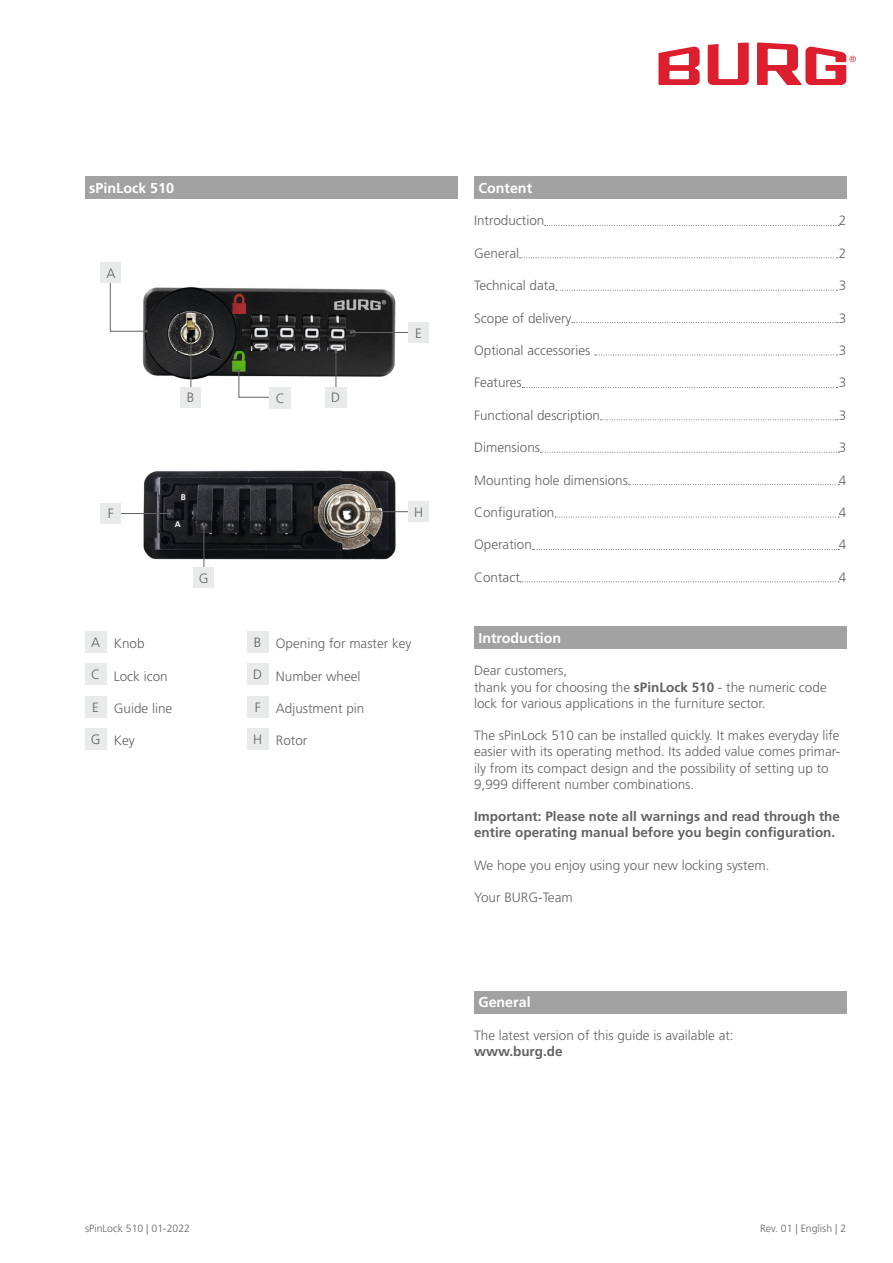
<style>
.page{position:relative;width:893px;height:1263px;background:#fff}
.page>*{position:absolute;margin:0;border:0;box-sizing:border-box;transform-origin:0 0}
.t1{font:700 14.25px "Frutiger LT Std";color:#fff}
.t2{font:300 13.5px/16.2px "Frutiger LT Std";color:#636362}
.t3{font:700 13.5px/16.2px "Frutiger LT Std";color:#636362}
.t4{font:300 10.5px "Frutiger LT Std";color:#636362}
.t5{font:700 8.25px "Frutiger LT Std";color:#fff}
.s1{font-weight:700}
</style>
<div class="page">
<svg style="left:708px;top:43px;width:41px;height:42px"></svg>
<svg style="left:658px;top:46px;width:42px;height:39px"></svg>
<svg style="left:757px;top:43px;width:99px;height:42px"></svg>
<svg style="left:545px;top:225px;width:294px;height:1px"></svg>
<svg style="left:519px;top:257px;width:319px;height:1px"></svg>
<svg style="left:555px;top:290px;width:283px;height:1px"></svg>
<svg style="left:572px;top:322px;width:266px;height:1px"></svg>
<svg style="left:594px;top:355px;width:244px;height:1px"></svg>
<svg style="left:522px;top:387px;width:316px;height:1px"></svg>
<svg style="left:600px;top:419px;width:238px;height:1px"></svg>
<svg style="left:540px;top:452px;width:299px;height:1px"></svg>
<svg style="left:628px;top:484px;width:211px;height:1px"></svg>
<svg style="left:555px;top:517px;width:284px;height:1px"></svg>
<svg style="left:532px;top:549px;width:307px;height:1px"></svg>
<svg style="left:520px;top:581px;width:319px;height:1px"></svg>
<div style="left:474px;top:626px;width:372px;height:23px;background:#a2a2a2"></div>
<div style="left:474px;top:991px;width:372px;height:22px;background:#a2a2a2"></div>
<div style="left:85px;top:176px;width:372px;height:23px;background:#a2a2a2"></div>
<div style="left:85px;top:631px;width:21px;height:21px;background:#e9eaea"></div>
<div style="left:247px;top:631px;width:21px;height:21px;background:#e9eaea"></div>
<div style="left:85px;top:664px;width:21px;height:21px;background:#e9eaea"></div>
<div style="left:247px;top:664px;width:21px;height:21px;background:#e9eaea"></div>
<div style="left:85px;top:696px;width:21px;height:21px;background:#e9eaea"></div>
<div style="left:247px;top:696px;width:21px;height:21px;background:#e9eaea"></div>
<div style="left:85px;top:729px;width:21px;height:21px;background:#e9eaea"></div>
<div style="left:247px;top:729px;width:21px;height:21px;background:#e9eaea"></div>
<img style="left:142px;top:287px;width:254px;height:101px">
<svg style="left:350px;top:326px;width:58px;height:8px"></svg>
<div style="left:408px;top:322px;width:21px;height:21px;background:#e9eaea"></div>
<svg style="left:110px;top:283px;width:38px;height:50px"></svg>
<div style="left:100px;top:262px;width:21px;height:21px;background:#e9eaea"></div>
<svg style="left:334px;top:350px;width:7px;height:37px"></svg>
<div style="left:325px;top:387px;width:21px;height:21px;background:#e9eaea"></div>
<svg style="left:237px;top:369px;width:44px;height:29px"></svg>
<div style="left:270px;top:387px;width:21px;height:21px;background:#e9eaea"></div>
<svg style="left:189px;top:338px;width:8px;height:49px"></svg>
<div style="left:180px;top:387px;width:21px;height:21px;background:#e9eaea"></div>
<img style="left:143px;top:470px;width:253px;height:90px">
<svg style="left:121px;top:507px;width:50px;height:8px"></svg>
<div style="left:100px;top:503px;width:21px;height:21px;background:#e9eaea"></div>
<svg style="left:202px;top:525px;width:8px;height:42px"></svg>
<div style="left:193px;top:567px;width:21px;height:21px;background:#e9eaea"></div>
<svg style="left:362px;top:506px;width:46px;height:7px"></svg>
<div style="left:408px;top:501px;width:21px;height:21px;background:#e9eaea"></div>
<div style="left:474px;top:176px;width:372px;height:23px;background:#a2a2a2"></div>
<p class="t1" style="left:89px;top:180px;width:86px">sPinLock 510</p>
<p class="t2" style="left:106px;top:265px;width:11px">A</p>
<p class="t2" style="left:108px;top:506px;width:7px">F</p>
<p class="t2" style="left:187px;top:390px;width:9px">B</p>
<p class="t2" style="left:276px;top:390px;width:11px">C</p>
<p class="t2" style="left:331px;top:390px;width:11px">D</p>
<p class="t5" style="left:181px;top:492px;width:7px">B</p>
<p class="t5" style="left:175px;top:519px;width:7px">A</p>
<p class="t2" style="left:199px;top:570px;width:11px">G</p>
<p class="t2" style="left:415px;top:325px;width:8px">E</p>
<p class="t2" style="left:414px;top:504px;width:11px">H</p>
<p class="t2" style="left:91px;top:635px;width:55px">A Knob</p>
<p class="t2" style="left:254px;top:635px;width:159px">B Opening for master key</p>
<p class="t2" style="left:91px;top:668px;width:78px">C Lock icon</p>
<p class="t2" style="left:253px;top:668px;width:109px">D Number wheel</p>
<p class="t2" style="left:92px;top:700px;width:82px">E Guide line</p>
<p class="t2" style="left:255px;top:700px;width:111px">F Adjustment pin</p>
<p class="t2" style="left:91px;top:733px;width:45px">G Key</p>
<p class="t2" style="left:253px;top:733px;width:56px">H Rotor</p>
<p class="t1" style="left:478px;top:180px;width:55px">Content</p>
<p class="t2" style="left:474px;top:213px;width:72px">Introduction</p>
<p class="t2" style="left:839px;top:213px;width:9px">2</p>
<p class="t2" style="left:474px;top:245px;width:46px">General</p>
<p class="t2" style="left:839px;top:245px;width:9px">2</p>
<p class="t2" style="left:474px;top:278px;width:82px">Technical data</p>
<p class="t2" style="left:839px;top:278px;width:9px">3</p>
<p class="t2" style="left:474px;top:310px;width:99px">Scope of delivery</p>
<p class="t2" style="left:839px;top:310px;width:9px">3</p>
<p class="t2" style="left:474px;top:342px;width:118px">Optional accessories</p>
<p class="t2" style="left:839px;top:342px;width:9px">3</p>
<p class="t2" style="left:474px;top:375px;width:49px">Features</p>
<p class="t2" style="left:839px;top:375px;width:9px">3</p>
<p class="t2" style="left:474px;top:407px;width:128px">Functional description</p>
<p class="t2" style="left:839px;top:407px;width:9px">3</p>
<p class="t2" style="left:474px;top:440px;width:68px">Dimensions</p>
<p class="t2" style="left:839px;top:440px;width:9px">3</p>
<p class="t2" style="left:474px;top:472px;width:155px">Mounting hole dimensions</p>
<p class="t2" style="left:839px;top:472px;width:9px">4</p>
<p class="t2" style="left:474px;top:504px;width:82px">Configuration</p>
<p class="t2" style="left:839px;top:504px;width:9px">4</p>
<p class="t2" style="left:474px;top:537px;width:59px">Operation</p>
<p class="t2" style="left:839px;top:537px;width:9px">4</p>
<p class="t2" style="left:474px;top:569px;width:47px">Contact</p>
<p class="t2" style="left:839px;top:569px;width:9px">4</p>
<p class="t1" style="left:478px;top:630px;width:84px">Introduction</p>
<p class="t2" style="left:474px;top:663px;width:354px">Dear customers,<br>thank you for choosing the <span class="s1">sPinLock 510</span> - the numeric code lock for various applications in the furniture sector.</p>
<p class="t2" style="left:474px;top:728px;width:368px">The sPinLock 510 can be installed quickly. It makes everyday life easier with its operating method. Its added value comes primar&shy;ily from its compact design and the possibility of setting up to 9,999 different number combinations.</p>
<p class="t3" style="left:474px;top:808px;width:367px">Important: Please note all warnings and read through the entire operating manual before you begin configuration.</p>
<p class="t2" style="left:474px;top:857px;width:297px">We hope you enjoy using your new locking system.</p>
<p class="t2" style="left:474px;top:890px;width:100px">Your BURG-Team</p>
<p class="t1" style="left:478px;top:994px;width:54px">General</p>
<p class="t2" style="left:474px;top:1027px;width:261px">The latest version of this guide is available at:</p>
<p class="t3" style="left:474px;top:1043px;width:90px">www.burg.de</p>
<p class="t4" style="left:85px;top:1222px;width:107px">sPinLock 510 | 01-2022</p>
<p class="t4" style="left:760px;top:1222px;width:88px">Rev. 01 | English | 2</p>
</div>
